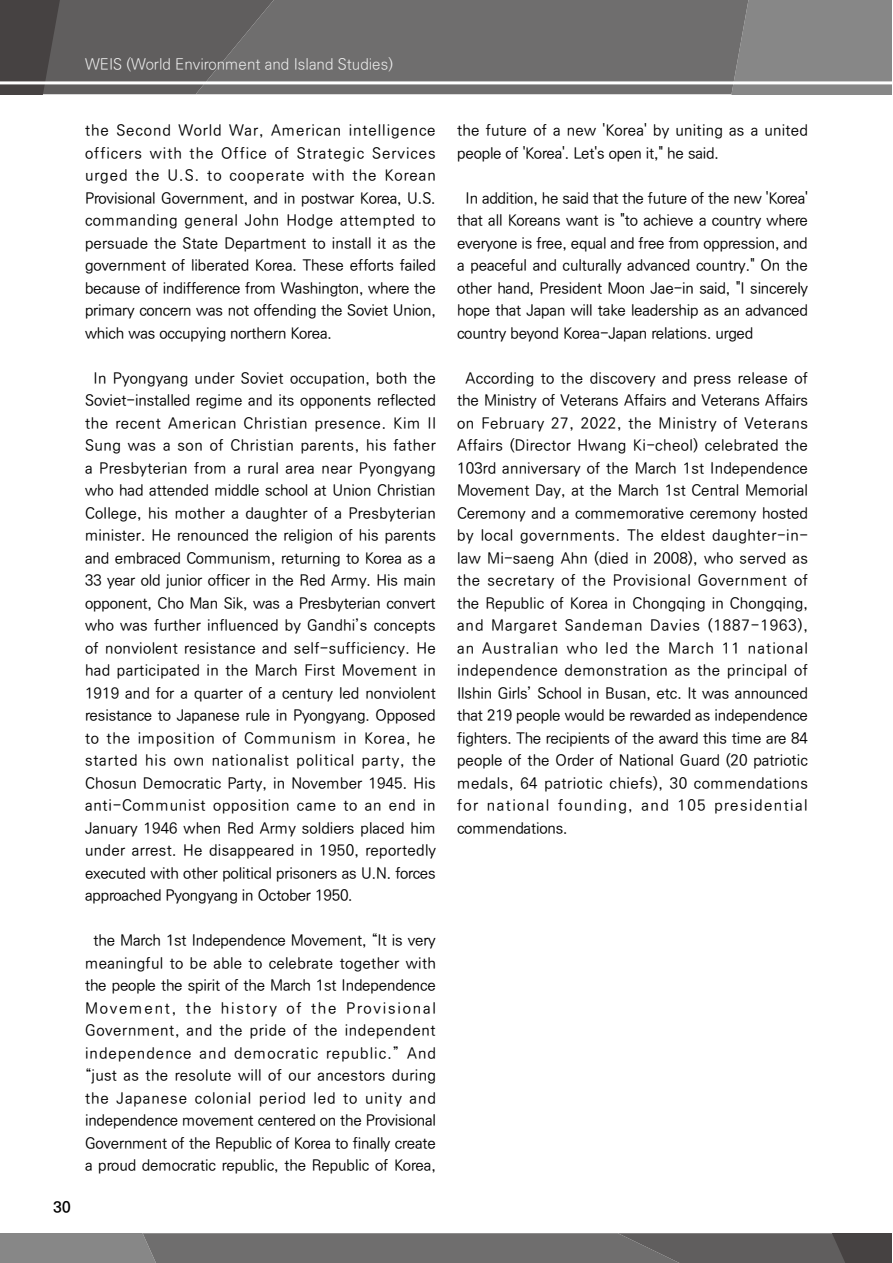
<style>
.page{position:relative;width:893px;height:1263px;background:#fff}
.page>*{position:absolute;margin:0;border:0;box-sizing:border-box;transform-origin:0 0}
.t1{font:500 15px/22.5px "Ko Pub Dotum";letter-spacing:-.01em;color:#000;text-align:justify}
.t2{font:500 15px/22.5px "Ko Pub Dotum";letter-spacing:.015em;color:#000;text-align:center}
.t3{font:300 15px "Ko Pub Dotum";color:#efefef}
.t4{font:700 15px "Ko Pub Dotum";color:#000}
</style>
<div class="page">
<div style="left:748px;top:0;width:144px;height:94px;background:#878787"></div>
<div style="left:274px;top:0;width:474px;height:94px;background:#6f6e6e"></div>
<svg style="left:0;top:0;width:274px;height:94px;background:#5d5b5b"></svg>
<hr style="left:0;top:81px;width:893px;height:3px;background:#fff">
<svg style="left:0;top:1233px;width:892px;height:30px;background:#6e6d6d"></svg>
<p class="t3" style="left:85px;top:57px;width:309px">WEIS (World Environment and Island Studies)</p>
<p class="t4" style="left:54px;top:1199px;width:18px">30</p>
<p class="t1" style="left:85px;top:120px;width:352px">the Second World War, American intelligence officers with the Office of Strategic Services urged the U.S. to cooperate with the Korean Provisional Government, and in postwar Korea, U.S. commanding general John Hodge attempted to persuade the State Department to install it as the government of liberated Korea. These efforts failed because of indifference from Washington, where the primary concern was not offending the Soviet Union, which was occupying northern Korea.</p>
<p class="t1" style="left:85px;top:367px;width:352px;text-indent:9px">In Pyongyang under Soviet occupation, both the Soviet-installed regime and its opponents reflected the recent American Christian presence. Kim Il Sung was a son of Christian parents, his father a Presbyterian from a rural area near Pyongyang who had attended middle school at Union Christian College, his mother a daughter of a Presbyterian minister. He renounced the religion of his parents and embraced Communism, returning to Korea as a 33 year old junior officer in the Red Army. His main opponent, Cho Man Sik, was a Presbyterian convert who was further influenced by Gandhi’s concepts of nonviolent resistance and self-sufficiency. He had participated in the March First Movement in 1919 and for a quarter of a century led nonviolent resistance to Japanese rule in Pyongyang. Opposed to the imposition of Communism in Korea, he started his own nationalist political party, the Chosun Democratic Party, in November 1945. His anti-Communist opposition came to an end in January 1946 when Red Army soldiers placed him under arrest. He disappeared in 1950, reportedly executed with other political prisoners as U.N. forces approached Pyongyang in October 1950.</p>
<p class="t2" style="left:85px;top:930px;width:352px">the March 1st Independence Movement, “It is very meaningful to be able to celebrate together with the people the spirit of the March 1st Independence Movement, the history of the Provisional Government, and the pride of the independent independence and democratic republic.” And “just as the resolute will of our ancestors during the Japanese colonial period led to unity and independence movement centered on the Provisional Government of the Republic of Korea to finally create a proud democratic republic, the Republic of Korea,</p>
<p class="t1" style="left:457px;top:120px;width:352px">the future of a new 'Korea' by uniting as a united people of 'Korea'. Let's open it," he said.</p>
<p class="t1" style="left:457px;top:187px;width:352px;text-indent:9px">In addition, he said that the future of the new 'Korea' that all Koreans want is "to achieve a country where everyone is free, equal and free from oppression, and a peaceful and culturally advanced country." On the other hand, President Moon Jae-in said, "I sincerely hope that Japan will take leadership as an advanced country beyond Korea-Japan relations. urged</p>
<p class="t1" style="left:457px;top:367px;width:352px;text-indent:9px">According to the discovery and press release of the Ministry of Veterans Affairs and Veterans Affairs on February 27, 2022, the Ministry of Veterans Affairs (Director Hwang Ki-cheol) celebrated the 103rd anniversary of the March 1st Independence Movement Day, at the March 1st Central Memorial Ceremony and a commemorative ceremony hosted by local governments. The eldest daughter-in&shy;law Mi-saeng Ahn (died in 2008), who served as the secretary of the Provisional Government of the Republic of Korea in Chongqing in Chongqing, and Margaret Sandeman Davies (1887-1963), an Australian who led the March 11 national independence demonstration as the principal of Ilshin Girls’ School in Busan, etc. It was announced that 219 people would be rewarded as independence fighters. The recipients of the award this time are 84 people of the Order of National Guard (20 patriotic medals, 64 patriotic chiefs), 30 commendations for national founding, and 105 presidential commendations.</p>
</div>
